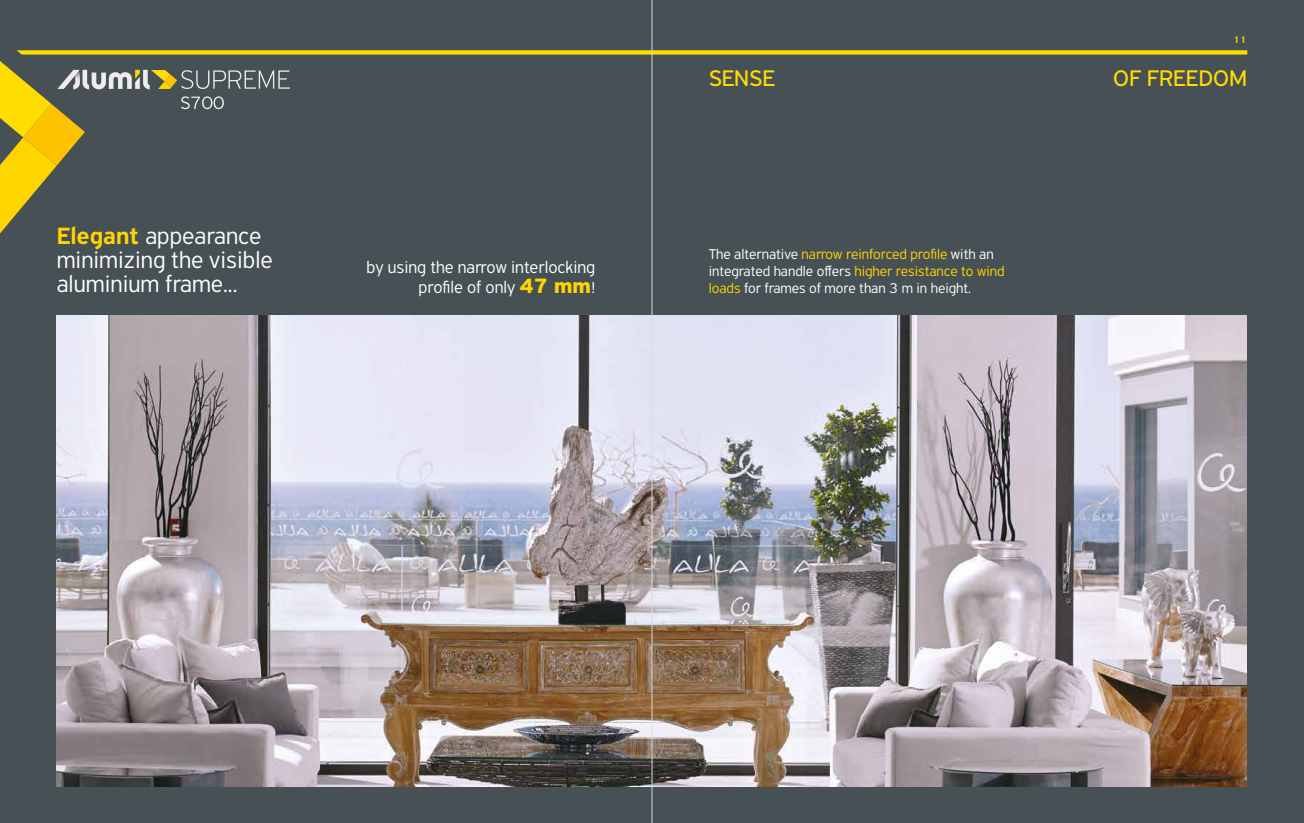
<style>
.page{position:relative;width:1304px;height:823px;background:#fff}
.page>*{position:absolute;margin:0;border:0;box-sizing:border-box;transform-origin:0 0}
.t1{font:300 25px/24px "PF Highway Sans Pro";color:#fff}
.t2{font:24px "PF Highway Sans Pro";color:#fd0}
.t3{font:300 18px/20px "PF Highway Sans Pro";color:#fff;text-align:right}
.t4{font:300 15px/17px "PF Highway Sans Pro";color:#fff}
.t5{font:500 10px "PF Highway Sans Pro";color:#fd0}
.s1{font-weight:500;color:#ffd500}
.s2{font-weight:700;font-size:22px;color:#ffd500}
.s3{font-size:17px}
.s4{color:#ffd500}
</style>
<div class="page">
<div style="left:0;top:0;width:1304px;height:822px;background:#465055"></div>
<img style="left:57px;top:315px;width:1190px;height:470px">
<svg style="left:17px;top:50px;width:1230px;height:5px;background:#e4c80c"></svg>
<svg style="left:0;top:61px;width:290px;height:172px"></svg>
<hr style="left:652px;top:0;width:1px;height:822px;background:#dadada">
<h1 class="t1" style="left:57px;top:223px;width:218px"><span class="s1">Elegant</span> appearance minimizing the visible aluminium frame...</h1>
<p class="t5" style="left:1234px;top:34px;width:14px">11</p>
<h2 class="t2" style="left:709px;top:64px;width:68px">SENSE</h2>
<h2 class="t2" style="left:1113px;top:64px;width:136px">OF FREEDOM</h2>
<p class="t3" style="left:366px;top:256px;width:230px">by using the narrow interlocking profile of only <span class="s2">47 mm</span><span class="s3">!</span></p>
<p class="t4" style="left:709px;top:245px;width:297px">The alternative <span class="s4">narrow reinforced profile</span> with an integrated handle offers <span class="s4">higher resistance to wind loads</span> for frames of more than 3 m in height.</p>
</div>
